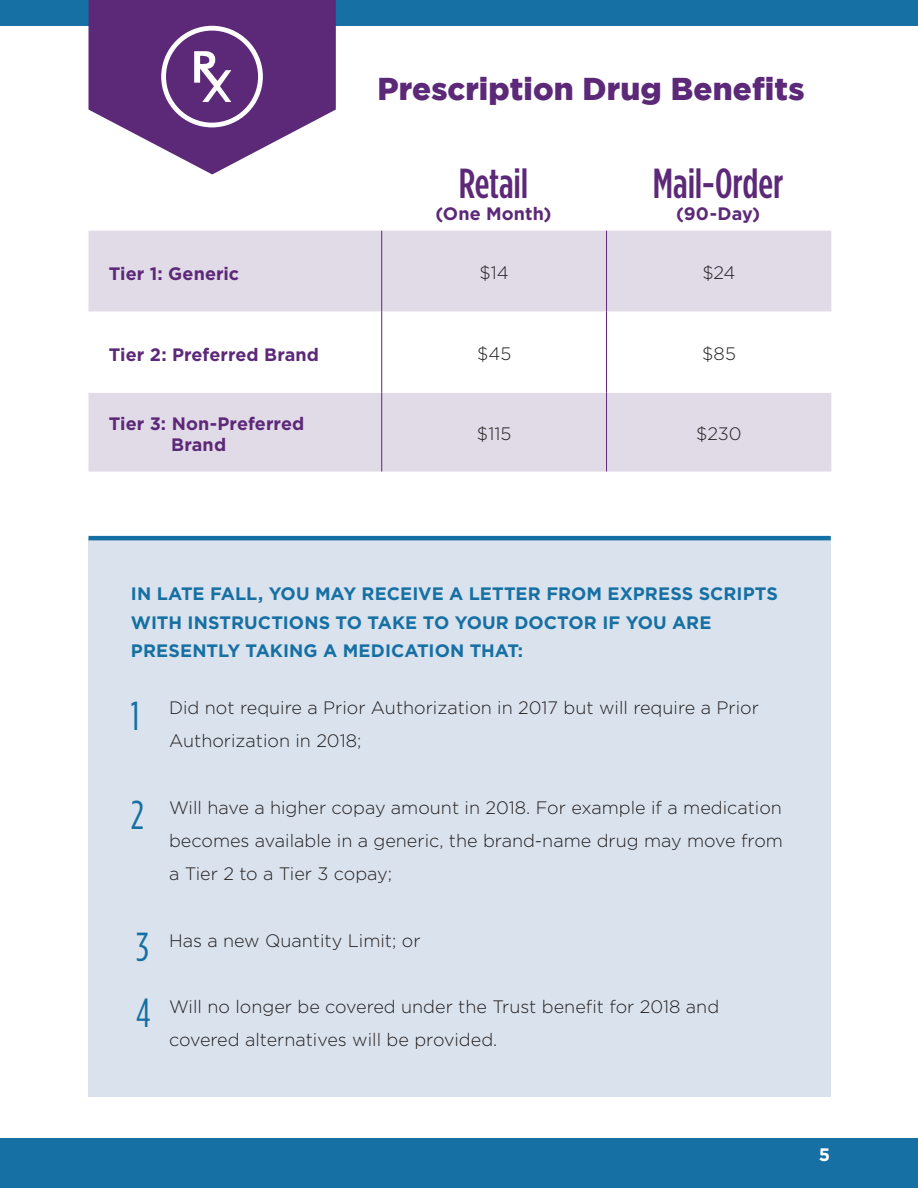
<style>
.page{position:relative;width:918px;height:1188px;background:#fff}
.page>*{position:absolute;margin:0;border:0;box-sizing:border-box;transform-origin:0 0}
.t1{font:500 42px "Gotham Condensed";letter-spacing:-.005em;color:#5c2978}
.t2{font:40.5px/66.4px "Gotham Condensed";color:#1670a3}
.t3{font:900 31.5px "Gotham";letter-spacing:.005em;color:#5c2978}
.t4{font:300 18px/33px "Gotham";color:#231f20}
.t5{font:700 18px/28.5px "Gotham";color:#1670a3}
.t6{font:700 18px/21.6px "Gotham";color:#5c2978}
.t7{font:700 18px "Gotham";color:#fff}
</style>
<div class="page">
<div style="left:0;top:0;width:918px;height:26px;background:#1670a3"></div>
<div style="left:0;top:1138px;width:918px;height:50px;background:#1670a3"></div>
<div style="left:88px;top:538px;width:743px;height:558px;background:#dae2ed"></div>
<hr style="left:88px;top:536px;width:743px;height:4px;background:#1670a3">
<div style="left:88px;top:231px;width:743px;height:241px;background:#e1dae7"></div>
<svg style="left:88px;top:312px;width:743px;height:81px"></svg>
<hr style="left:381px;top:231px;width:1px;height:81px;background:#5c2978">
<hr style="left:606px;top:231px;width:1px;height:81px;background:#5c2978">
<hr style="left:381px;top:312px;width:1px;height:81px;background:#5c2978">
<hr style="left:606px;top:312px;width:1px;height:81px;background:#5c2978">
<hr style="left:381px;top:393px;width:1px;height:79px;background:#5c2978">
<hr style="left:606px;top:393px;width:1px;height:79px;background:#5c2978">
<svg style="left:89px;top:0;width:247px;height:174px"></svg>
<h3 class="t3" style="left:378px;top:70px;width:429px">Prescription Drug Benefits</h3>
<h1 class="t1" style="left:459px;top:160px;width:71px">Retail</h1>
<p class="t6" style="left:436px;top:202px;width:117px">(One Month)</p>
<h1 class="t1" style="left:653px;top:160px;width:132px">Mail-Order</h1>
<p class="t6" style="left:676px;top:202px;width:86px">(90-Day)</p>
<p class="t6" style="left:109px;top:262px;width:132px">Tier 1: Generic</p>
<p class="t4" style="left:479px;top:256px;width:31px">$14</p>
<p class="t4" style="left:702px;top:256px;width:34px">$24</p>
<p class="t6" style="left:109px;top:343px;width:212px">Tier 2: Preferred Brand</p>
<p class="t4" style="left:477px;top:337px;width:36px">$45</p>
<p class="t4" style="left:702px;top:337px;width:35px">$85</p>
<p class="t6" style="left:171px;top:412px;width:134px;text-indent:-63px">Tier 3: Non-Preferred<br>Brand</p>
<p class="t4" style="left:477px;top:417px;width:36px">$115</p>
<p class="t4" style="left:696px;top:417px;width:47px">$230</p>
<p class="t5" style="left:131px;top:579px;width:649px">IN LATE FALL, YOU MAY RECEIVE A LETTER FROM EXPRESS SCRIPTS<br>WITH INSTRUCTIONS TO TAKE TO YOUR DOCTOR IF YOU ARE<br>PRESENTLY TAKING A MEDICATION THAT:</p>
<h2 class="t2" style="left:131px;top:682px;width:10px">1</h2>
<p class="t4" style="left:169px;top:691px;width:591px">Did not require a Prior Authorization in 2017 but will require a Prior<br>Authorization in 2018;</p>
<h2 class="t2" style="left:131px;top:781px;width:15px">2</h2>
<h2 class="t2" style="left:136px;top:913px;width:16px">3<br>4</h2>
<p class="t4" style="left:169px;top:791px;width:615px;text-align:justify">Will have a higher copay amount in 2018. For example if a medication becomes available in a generic, the brand-name drug may move from a Tier 2 to a Tier 3 copay;</p>
<p class="t4" style="left:169px;top:924px;width:253px">Has a new Quantity Limit; or</p>
<p class="t4" style="left:169px;top:990px;width:552px">Will no longer be covered under the Trust benefit for 2018 and covered alternatives will be provided.</p>
<p class="t7" style="left:819px;top:1144px;width:13px">5</p>
</div>
